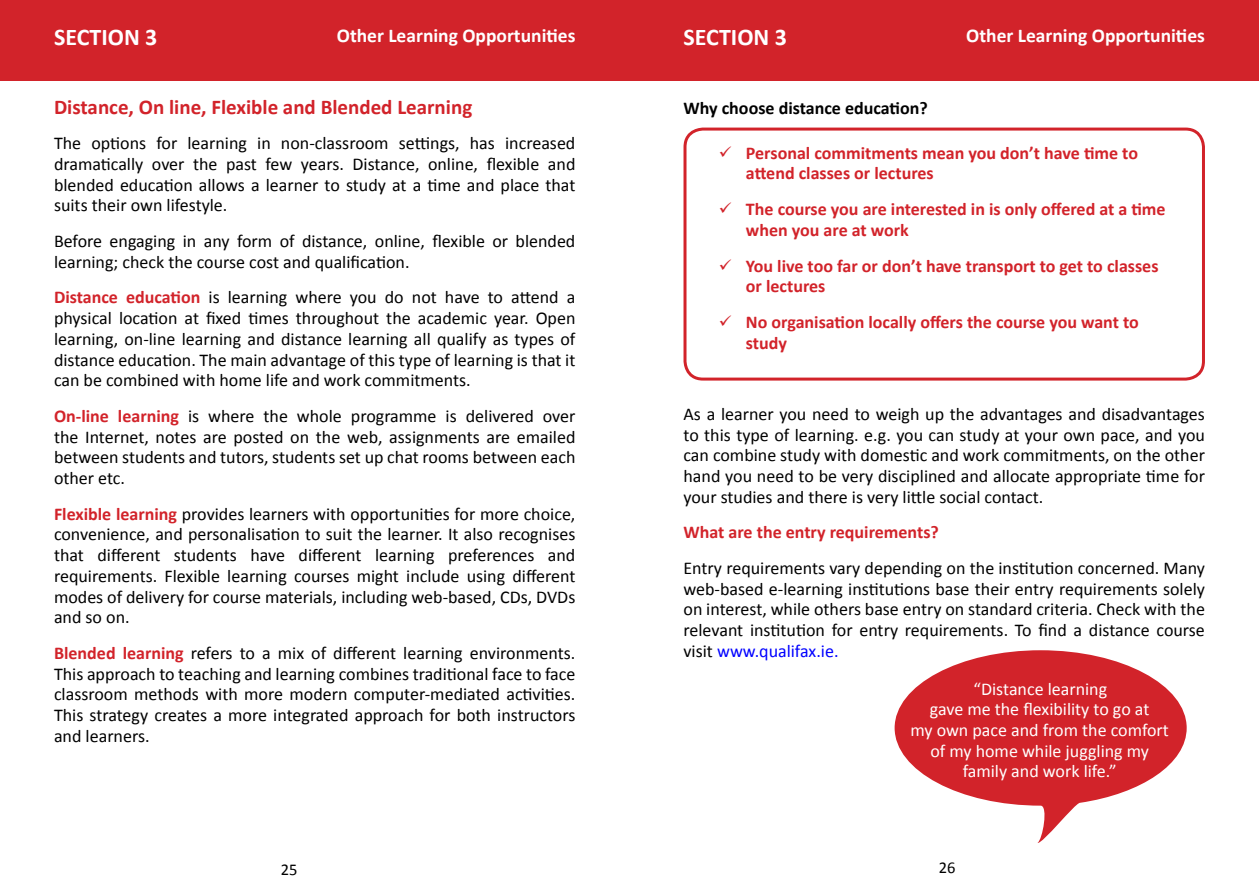
<style>
.page{position:relative;width:1259px;height:893px;background:#fff}
.page>*{position:absolute;margin:0;border:0;box-sizing:border-box;transform-origin:0 0}
.t1{font:700 24px "Calibri";color:#fff}
.t2{font:700 21px "Calibri";color:#d2232a}
.t3{font:700 19.5px "Calibri";color:#fff}
.t4{font:18px/20.7px "Calibri";color:#000;text-align:justify}
.t5{font:700 18px/20.7px "Calibri";color:#d2232a}
.t6{font:18px/20.7px "Calibri";color:#fff;text-align:center}
.t7{font:700 18px "Calibri";color:#000}
.t8{font:16.5px "Calibri";color:#000}
.s1{font-weight:700;color:#d2232a}
.s2{color:#00f}
</style>
<div class="page">
<div style="left:630px;top:0;width:629px;height:80px;background:#d2232a"></div>
<div style="left:0;top:0;width:638px;height:80px;background:#d2232a"></div>
<div style="left:683px;top:128px;width:522px;height:253px;border:3px solid #d2232a;border-radius:18px"></div>
<svg style="left:894px;top:650px;width:292px;height:193px;fill:#d2232a"></svg>
<h1 class="t1" style="left:54px;top:22px;width:105px">SECTION 3</h1>
<p class="t3" style="left:337px;top:23px;width:240px">Other Learning Opportunities</p>
<h1 class="t1" style="left:683px;top:22px;width:105px">SECTION 3</h1>
<p class="t3" style="left:966px;top:23px;width:240px">Other Learning Opportunities</p>
<p class="t2" style="left:54px;top:93px;width:420px">Distance, On line, Flexible and Blended Learning</p>
<p class="t4" style="left:54px;top:133px;width:523px">The options for learning in non-classroom settings, has increased dramatically over the past few years. Distance, online, flexible and blended education allows a learner to study at a time and place that suits their own lifestyle.</p>
<p class="t4" style="left:54px;top:231px;width:523px">Before engaging in any form of distance, online, flexible or blended learning; check the course cost and qualification.</p>
<p class="t4" style="left:54px;top:287px;width:523px"><span class="s1">Distance education</span> is learning where you do not have to attend a physical location at fixed times throughout the academic year. Open learning, on-line learning and distance learning all qualify as types of distance education. The main advantage of this type of learning is that it can be combined with home life and work commitments.</p>
<p class="t4" style="left:54px;top:406px;width:523px"><span class="s1">On-line learning</span> is where the whole programme is delivered over the Internet, notes are posted on the web, assignments are emailed between students and tutors, students set up chat rooms between each other etc.</p>
<p class="t4" style="left:54px;top:503px;width:523px"><span class="s1">Flexible learning</span> provides learners with opportunities for more choice, convenience, and personalisation to suit the learner. It also recognises that different students have different learning preferences and requirements. Flexible learning courses might include using different modes of delivery for course materials, including web-based, CDs, DVDs and so on.</p>
<p class="t4" style="left:54px;top:643px;width:523px"><span class="s1">Blended learning</span> refers to a mix of different learning environments.<br>This approach to teaching and learning combines traditional face to face classroom methods with more modern computer-mediated activities.<br>This strategy creates a more integrated approach for both instructors and learners.</p>
<p class="t7" style="left:683px;top:96px;width:246px">Why choose distance education?</p>
<p class="t5" style="left:746px;top:142px;width:394px;text-indent:-27px">✓ Personal commitments mean you don’t have time to attend classes or lectures</p>
<p class="t5" style="left:746px;top:199px;width:421px;text-indent:-27px">✓ The course you are interested in is only offered at a time when you are at work</p>
<p class="t5" style="left:746px;top:255px;width:414px;text-indent:-27px">✓ You live too far or don’t have transport to get to classes or lectures</p>
<p class="t5" style="left:746px;top:312px;width:394px;text-indent:-27px">✓ No organisation locally offers the course you want to study</p>
<p class="t4" style="left:683px;top:404px;width:523px">As a learner you need to weigh up the advantages and disadvantages to this type of learning. e.g. you can study at your own pace, and you can combine study with domestic and work commitments, on the other hand you need to be very disciplined and allocate appropriate time for your studies and there is very little social contact.</p>
<p class="t5" style="left:683px;top:522px;width:257px">What are the entry requirements?</p>
<p class="t4" style="left:683px;top:558px;width:523px">Entry requirements vary depending on the institution concerned. Many web-based e-learning institutions base their entry requirements solely on interest, while others base entry on standard criteria. Check with the relevant institution for entry requirements. To find a distance course visit <span class="s2">www.qualifax.ie.</span></p>
<p class="t6" style="left:910px;top:678px;width:260px">“Distance learning<br>gave me the flexibility to go at<br>my own pace and from the comfort of my home while juggling my family and work life.”</p>
<p class="t8" style="left:281px;top:859px;width:18px">25</p>
<p class="t8" style="left:939px;top:857px;width:18px">26</p>
</div>
